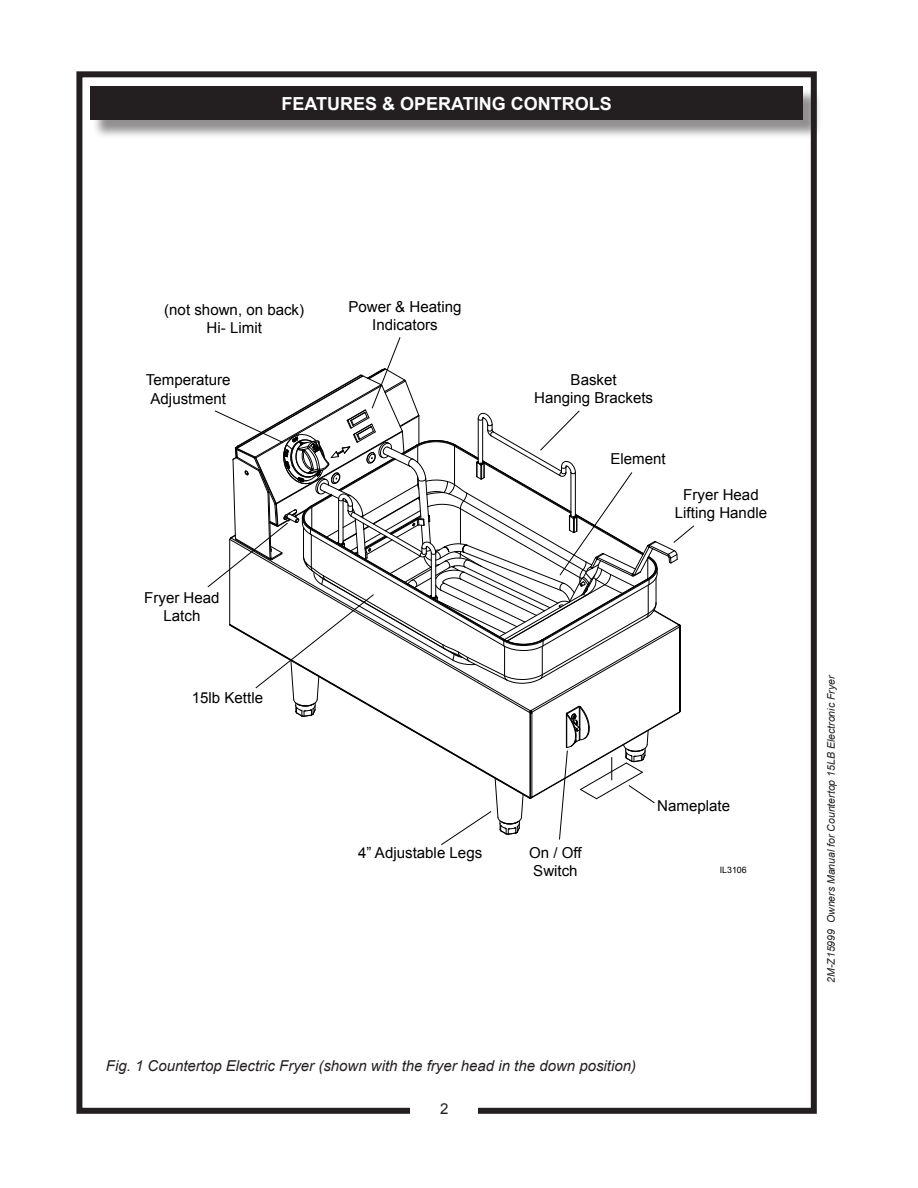
<style>
.page{position:relative;width:918px;height:1188px;background:#fff}
.page>*{position:absolute;margin:0;border:0;box-sizing:border-box;transform-origin:0 0}
.t1{font:700 18px "Arial";color:#fff}
.t2{font:15.15px/18.1px "Arial";color:#000;text-align:center}
.t3{font:italic 15px "Arial";color:#231f20}
.t4{font:15px "Arial";color:#231f20}
.t5{font:italic 10.5px "Arial";color:#231f20}
.t6{font:8.85px "Arial";color:#000}
</style>
<div class="page">
<div style="left:76px;top:71px;width:741px;height:1043px;border:6px solid #231f20"></div>
<div style="left:411px;top:1098px;width:67px;height:22px;background:#fff"></div>
<div style="left:92px;top:89px;width:730px;height:50px;background:#231f20;opacity:.5"></div>
<div style="left:90px;top:86px;width:713px;height:34px;background:#231f20"></div>
<svg style="left:207px;top:337px;width:488px;height:508px"></svg>
<p class="t1" style="left:281px;top:92px;width:332px">FEATURES &amp; OPERATING CONTROLS</p>
<p class="t2" style="left:164px;top:301px;width:141px">(not shown, on back)<br>Hi- Limit</p>
<p class="t2" style="left:348px;top:297px;width:115px">Power &amp; Heating<br>Indicators</p>
<p class="t2" style="left:146px;top:371px;width:86px">Temperature<br>Adjustment</p>
<p class="t2" style="left:144px;top:589px;width:77px">Fryer Head<br>Latch</p>
<p class="t2" style="left:192px;top:689px;width:73px">15lb Kettle</p>
<p class="t2" style="left:358px;top:844px;width:126px">4” Adjustable Legs</p>
<p class="t2" style="left:534px;top:371px;width:121px">Basket<br>Hanging Brackets</p>
<p class="t2" style="left:610px;top:450px;width:57px">Element</p>
<p class="t2" style="left:675px;top:485px;width:94px">Fryer Head<br>Lifting Handle</p>
<p class="t2" style="left:529px;top:844px;width:54px;text-align:left">On / Off<br>Switch</p>
<p class="t2" style="left:657px;top:797px;width:74px">Nameplate</p>
<p class="t6" style="left:720px;top:864px;width:28px">IL3106</p>
<p class="t3" style="left:106px;top:1057px;width:532px">Fig. 1 Countertop Electric Fryer (shown with the fryer head in the down position)</p>
<p class="t4" style="left:440px;top:1098px;width:10px">2</p>
<p class="t5" style="left:824px;top:983px;width:309px;rotate:-90deg">2M-Z15999 Owners Manual for Countertop 15LB Electronic Fryer</p>
</div>
